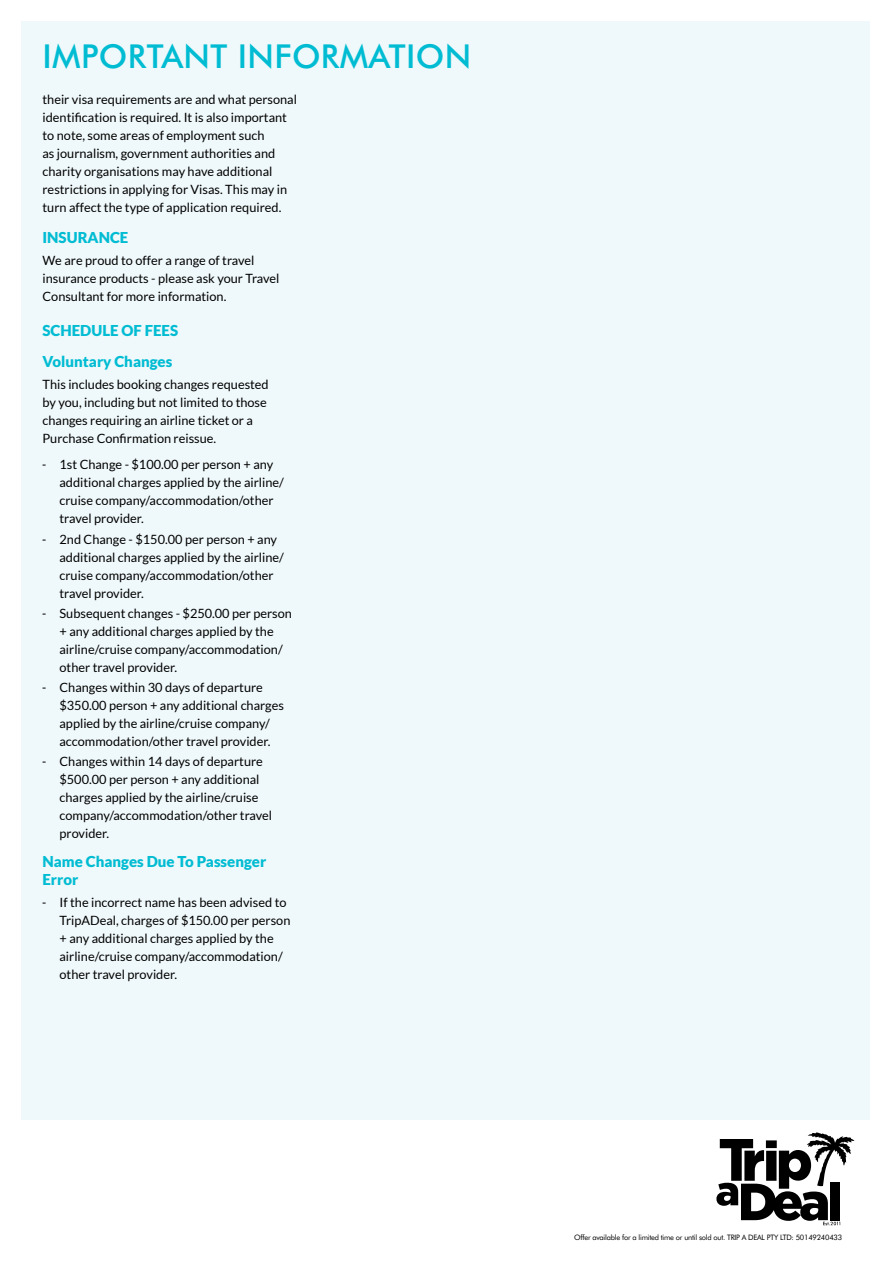
<style>
.page{position:relative;width:893px;height:1263px;background:#fff}
.page>*{position:absolute;margin:0;border:0;box-sizing:border-box;transform-origin:0 0}
.t1{font:500 33px "Futura BT";letter-spacing:.01em;color:#00bcd3}
.t2{font:900 15px/30.8px "Lato";color:#00bcd3}
.t3{font:12.75px/18px "Lato";color:#000}
.t4{font:7.5px "Futura BT";letter-spacing:-.03em;color:#000}
.s1{font-family:"Roboto"}
</style>
<div class="page">
<div style="left:21px;top:21px;width:849px;height:1098px;background:#eff8fa"></div>
<svg style="left:716px;top:1132px;width:138px;height:93px"></svg>
<h1 class="t1" style="left:43px;top:36px;width:430px">IMPORTANT INFORMATION</h1>
<p class="t3" style="left:43px;top:90px;width:256px">their visa requirements are and what personal identification is required. It is also important to note, some areas of employment such<br>as journalism, government authorities and charity organisations may have additional restrictions in applying for Visas. This may in turn affect the type of application required.</p>
<p class="t2" style="left:43px;top:221px;width:87px">INSURANCE</p>
<p class="t3" style="left:43px;top:251px;width:238px">We are proud to offer a range of travel insurance products - please ask your Travel<br>Consultant for more information.</p>
<p class="t2" style="left:43px;top:315px;width:137px">SCHEDULE OF FEES<br>Voluntary Changes</p>
<p class="t3" style="left:43px;top:375px;width:228px">This includes booking changes requested by you, including but not limited to those changes requiring an airline ticket or a Purchase Confirmation reissue.</p>
<p class="t3" style="left:60px;top:456px;width:226px;text-indent:-17px"><span class="s1">-</span> 1st Change - $100.00 per person + any additional charges applied by the airline/ cruise company/accommodation/other travel provider.</p>
<p class="t3" style="left:60px;top:530px;width:226px;text-indent:-17px"><span class="s1">-</span> 2nd Change - $150.00 per person + any additional charges applied by the airline/ cruise company/accommodation/other travel provider.</p>
<p class="t3" style="left:60px;top:604px;width:234px;text-indent:-17px"><span class="s1">-</span> Subsequent changes - $250.00 per person + any additional charges applied by the airline/cruise company/accommodation/ other travel provider.</p>
<p class="t3" style="left:60px;top:678px;width:226px;text-indent:-17px"><span class="s1">-</span> Changes within 30 days of departure $350.00 person + any additional charges applied by the airline/cruise company/ accommodation/other travel provider.</p>
<p class="t3" style="left:60px;top:752px;width:214px;text-indent:-17px"><span class="s1">-</span> Changes within 14 days of departure $500.00 per person + any additional charges applied by the airline/cruise company/accommodation/other travel provider.</p>
<p class="t2" style="left:43px;top:852px;width:225px;line-height:18px">Name Changes Due To Passenger<br>Error</p>
<p class="t3" style="left:60px;top:893px;width:232px;text-indent:-17px"><span class="s1">-</span> If the incorrect name has been advised to TripADeal, charges of $150.00 per person + any additional charges applied by the airline/cruise company/accommodation/ other travel provider.</p>
<p class="t4" style="left:574px;top:1232px;width:269px">Offer available for a limited time or until sold out. TRIP A DEAL PTY LTD: 50149240433</p>
</div>
